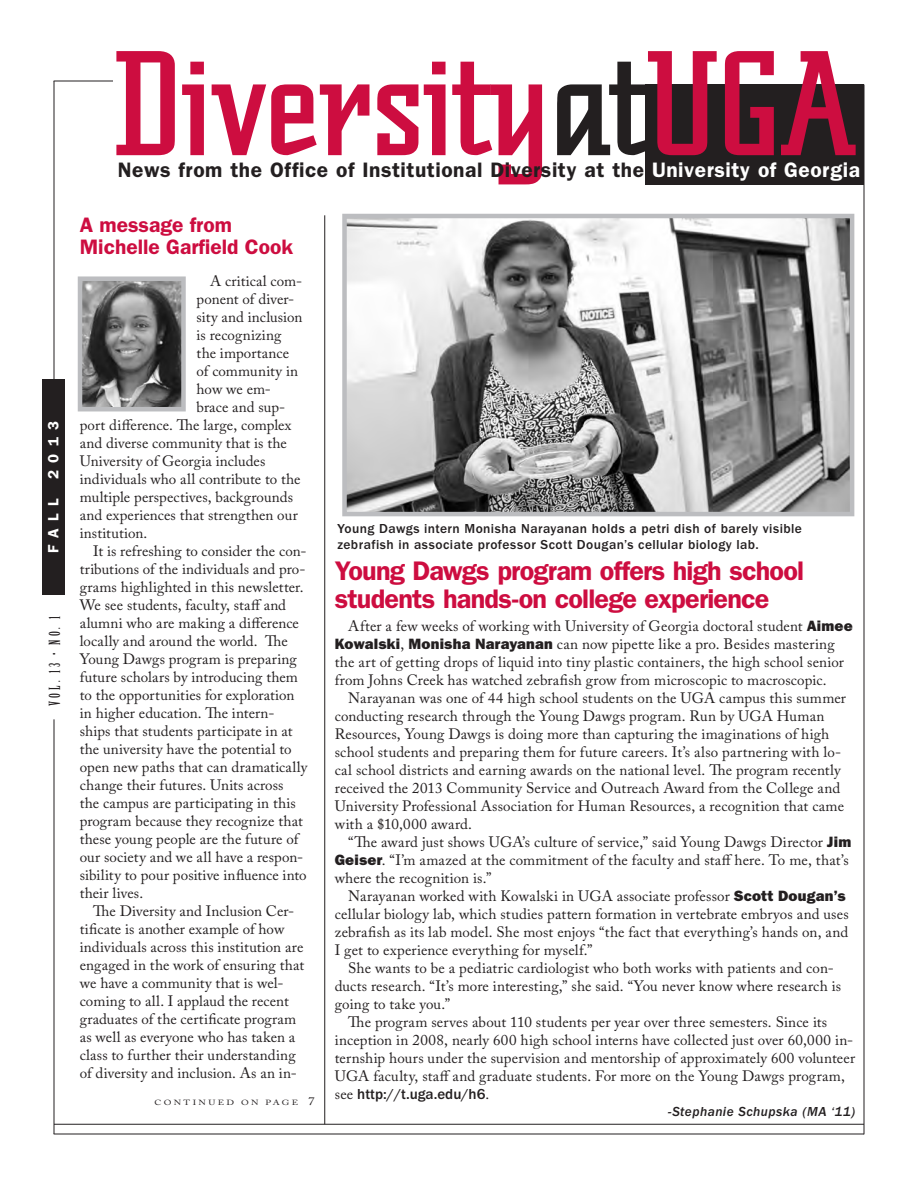
<style>
.page{position:relative;width:918px;height:1188px;background:#fff}
.page>*{position:absolute;margin:0;border:0;box-sizing:border-box;transform-origin:0 0}
.Headline-Diversity{font:600 27px/28.5px "Franklin Gothic";letter-spacing:-.03em;color:#cd0d40}
.t1{font:600 21px "Franklin Gothic";letter-spacing:.025em;color:#231f20}
.t2{font:600 21px "Franklin Gothic";color:#cd0d40}
.Body_Text-Diversity{font:15px/18px "Adobe Caslon Pro";letter-spacing:.01em;color:#231f20}
.t3{font:15px "Birch Std";letter-spacing:.2em;color:#231f20}
.t4{font:600 15px "Franklin Gothic";letter-spacing:.5em;color:#fff}
.Cutline-Diversity{font:500 13.5px "Franklin Gothic";letter-spacing:.03em;color:#231f20}
.Credit_Diversity{font:italic 500 13.5px "Franklin Gothic";letter-spacing:.03em;color:#231f20}
.t5{font:7.5px "Adobe Caslon Pro";letter-spacing:.255em;color:#231f20;scale:1.25 1}
.s1{color:#fff}
.s2{font-size:11.4px}
.s3{font-family:"Franklin Gothic";font-weight:800}
.s4{font-family:"Franklin Gothic";font-weight:500}
</style>
<div class="page">
<div style="left:646px;top:84px;width:218px;height:100px;background:#231f20"></div>
<svg style="left:116px;top:51px;width:59px;height:104px"></svg>
<svg style="left:182px;top:62px;width:22px;height:93px"></svg>
<svg style="left:212px;top:84px;width:157px;height:71px"></svg>
<svg style="left:377px;top:84px;width:41px;height:71px"></svg>
<svg style="left:424px;top:62px;width:22px;height:93px"></svg>
<svg style="left:452px;top:62px;width:90px;height:122px"></svg>
<svg style="left:557px;top:51px;width:160px;height:104px"></svg>
<svg style="left:725px;top:51px;width:49px;height:104px"></svg>
<svg style="left:781px;top:51px;width:75px;height:104px"></svg>
<div style="left:42px;top:379px;width:23px;height:216px;background:#231f20"></div>
<hr style="left:54px;top:81px;width:59px;height:1px;background:#231f20">
<hr style="left:54px;top:81px;width:1px;height:302px;background:#231f20">
<hr style="left:54px;top:719px;width:1px;height:415px;background:#231f20">
<hr style="left:864px;top:85px;width:1px;height:1049px;background:#231f20">
<hr style="left:54px;top:1124px;width:810px;height:1px;background:#231f20">
<hr style="left:324px;top:215px;width:1px;height:909px;background:#231f20">
<hr style="left:54px;top:1134px;width:810px;height:1px;background:#231f20">
<img style="left:83px;top:281px;width:98px;height:125px">
<div style="left:78px;top:276px;width:108px;height:135px;border:4px solid #bcbdc0"></div>
<img style="left:347px;top:219px;width:502px;height:292px">
<div style="left:342px;top:214px;width:512px;height:302px;border:4px solid #bcbdc0"></div>
<p class="t4" style="left:45px;top:479px;width:60px;rotate:-90deg">2013</p>
<p class="t4" style="left:45px;top:553px;width:56px;rotate:-90deg">FALL</p>
<p class="t3" style="left:46px;top:706px;width:90px;rotate:-90deg">VOL. 13 • NO. 1</p>
<p class="t1" style="left:118px;top:157px;width:744px">News from the Office of Institutional Diversity at the <span class="s1">University of Georgia</span></p>
<p class="t2" style="left:80px;top:212px;width:154px">A message from</p>
<p class="t2" style="left:80px;top:235px;width:215px">Michelle Garfield Cook</p>
<p class="Body_Text-Diversity" style="left:210px;top:272px;width:94px">A critical com-</p>
<p class="Body_Text-Diversity" style="left:197px;top:290px;width:99px">ponent of diver-</p>
<p class="Body_Text-Diversity" style="left:197px;top:308px;width:107px">sity and inclusion</p>
<p class="Body_Text-Diversity" style="left:197px;top:326px;width:86px">is recognizing</p>
<p class="Body_Text-Diversity" style="left:197px;top:344px;width:94px">the importance</p>
<p class="Body_Text-Diversity" style="left:197px;top:362px;width:103px">of community in</p>
<p class="Body_Text-Diversity" style="left:197px;top:380px;width:76px">how we em-</p>
<p class="Body_Text-Diversity" style="left:197px;top:398px;width:90px">brace and sup-</p>
<p class="Body_Text-Diversity" style="left:80px;top:416px;width:213px">port difference. The large, complex</p>
<p class="Body_Text-Diversity" style="left:80px;top:434px;width:209px">and diverse community that is the</p>
<p class="Body_Text-Diversity" style="left:80px;top:452px;width:187px">University of Georgia includes</p>
<p class="Body_Text-Diversity" style="left:80px;top:470px;width:222px">individuals who all contribute to the</p>
<p class="Body_Text-Diversity" style="left:80px;top:488px;width:215px">multiple perspectives, backgrounds</p>
<p class="Body_Text-Diversity" style="left:80px;top:506px;width:220px">and experiences that strengthen our</p>
<p class="Body_Text-Diversity" style="left:80px;top:524px;width:69px">institution.</p>
<p class="Body_Text-Diversity" style="left:80px;top:542px;width:229px;text-indent:14px">It is refreshing to consider the con&shy;tributions of the individuals and pro&shy;grams highlighted in this newsletter.<br>We see students, faculty, staff and alumni who are making a difference locally and around the world. The Young Dawgs program is preparing future scholars by introducing them to the opportunities for exploration in higher education. The intern&shy;ships that students participate in at the university have the potential to open new paths that can dramatically change their futures. Units across<br>the campus are participating in this program because they recognize that these young people are the future of our society and we all have a respon&shy;sibility to pour positive influence into their lives.</p>
<p class="Body_Text-Diversity" style="left:80px;top:902px;width:226px;text-indent:14px">The Diversity and Inclusion Cer&shy;tificate is another example of how individuals across this institution are engaged in the work of ensuring that we have a community that is wel&shy;coming to all. I applaud the recent graduates of the certificate program as well as everyone who has taken a class to further their understanding of diversity and inclusion. As an in-</p>
<p class="t5" style="left:155px;top:1098px;width:130px">CONTINUED ON PAGE <span class="s2">7</span></p>
<p class="Cutline-Diversity" style="left:338px;top:521px;width:466px">Young Dawgs intern Monisha Narayanan holds a petri dish of barely visible</p>
<p class="Cutline-Diversity" style="left:338px;top:537px;width:423px">zebrafish in associate professor Scott Dougan’s cellular biology lab.</p>
<p class="Headline-Diversity" style="left:335px;top:556px;width:471px">Young Dawgs program offers high school students hands-on college experience</p>
<p class="Body_Text-Diversity" style="left:335px;top:617px;width:519px;text-indent:14px">After a few weeks of working with University of Georgia doctoral student <span class="s3">Aimee Kowalski</span>, <span class="s3">Monisha Narayanan</span> can now pipette like a pro. Besides mastering the art of getting drops of liquid into tiny plastic containers, the high school senior from Johns Creek has watched zebrafish grow from microscopic to macroscopic.</p>
<p class="Body_Text-Diversity" style="left:335px;top:689px;width:513px;text-indent:14px">Narayanan was one of 44 high school students on the UGA campus this summer conducting research through the Young Dawgs program. Run by UGA Human Resources, Young Dawgs is doing more than capturing the imaginations of high school students and preparing them for future careers. It’s also partnering with lo&shy;cal school districts and earning awards on the national level. The program recently received the 2013 Community Service and Outreach Award from the College and University Professional Association for Human Resources, a recognition that came with a $10,000 award.</p>
<p class="Body_Text-Diversity" style="left:335px;top:833px;width:518px;text-indent:14px">“The award just shows UGA’s culture of service,” said Young Dawgs Director <span class="s3">Jim<br>Geiser</span>. “I’m amazed at the commitment of the faculty and staff here. To me, that’s where the recognition is.”</p>
<p class="Body_Text-Diversity" style="left:335px;top:887px;width:515px;text-indent:14px">Narayanan worked with Kowalski in UGA associate professor <span class="s3">Scott Dougan’s </span>cellular biology lab, which studies pattern formation in vertebrate embryos and uses zebrafish as its lab model. She most enjoys “the fact that everything’s hands on, and I get to experience everything for myself.”</p>
<p class="Body_Text-Diversity" style="left:335px;top:959px;width:508px;text-indent:14px">She wants to be a pediatric cardiologist who both works with patients and con&shy;ducts research. “It’s more interesting,” she said. “You never know where research is going to take you.”</p>
<p class="Body_Text-Diversity" style="left:335px;top:1013px;width:522px;text-indent:14px">The program serves about 110 students per year over three semesters. Since its inception in 2008, nearly 600 high school interns have collected just over 60,000 in&shy;ternship hours under the supervision and mentorship of approximately 600 volunteer UGA faculty, staff and graduate students. For more on the Young Dawgs program, see <span class="s4">http://t.uga.edu/h6</span>.</p>
<p class="Credit_Diversity" style="left:668px;top:1104px;width:189px">-Stephanie Schupska (MA ‘11)</p>
</div>
